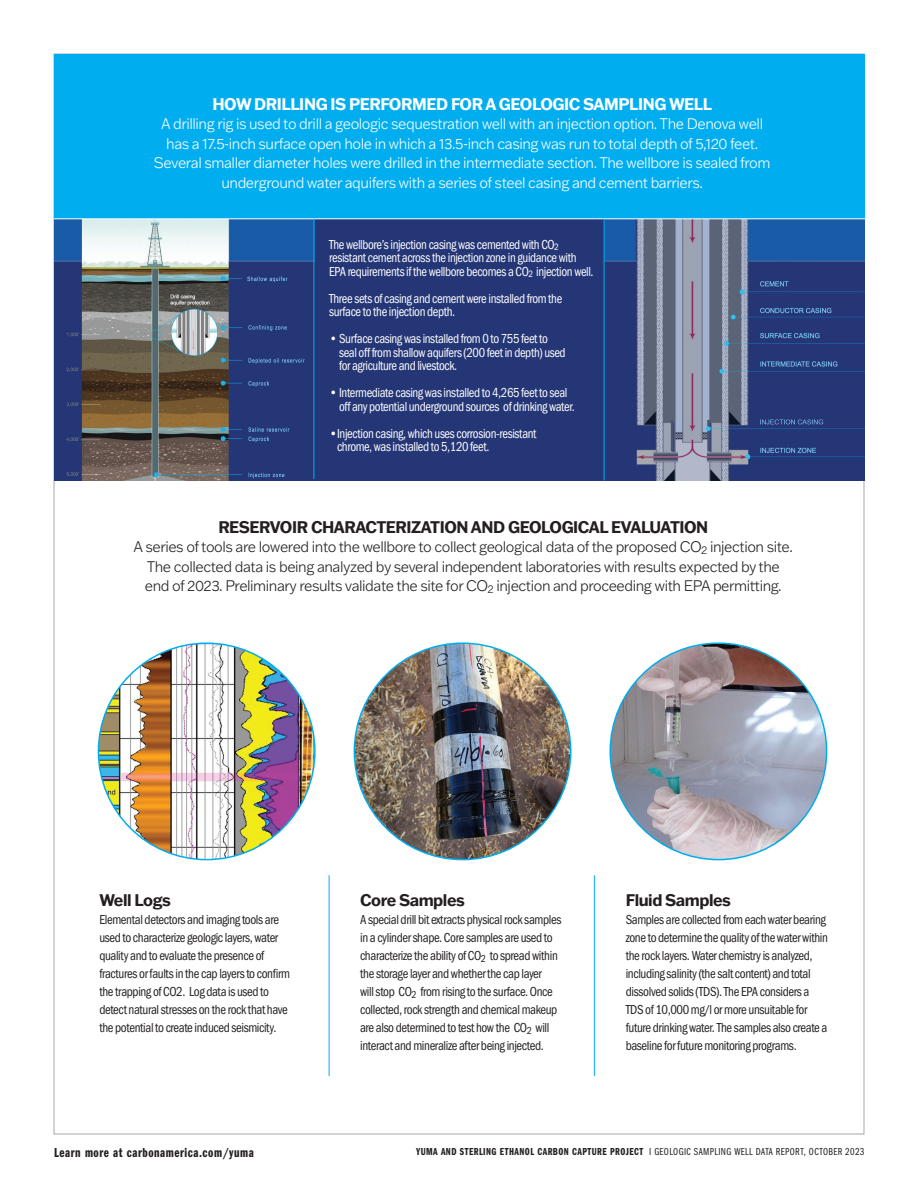
<style>
.page{position:relative;width:918px;height:1188px;background:#fff}
.page>*{position:absolute;margin:0;border:0;box-sizing:border-box;transform-origin:0 0}
.t1{font:700 16.5px "Franklin Gothic ATF";letter-spacing:-.03em;color:#231f20;scale:.96 1}
.t2{font:700 16.5px "Franklin Gothic ATF";letter-spacing:-.03em;color:#fff;scale:.96 1}
.t3{font:300 15px/19.5px "Franklin Gothic ATF";letter-spacing:-.03em;color:#fff;text-align:center;scale:.96 1}
.t4{font:300 15px/19.5px "Franklin Gothic ATF";letter-spacing:-.03em;color:#231f20;text-align:center;scale:.96 1}
.t5{font:13.5px/18px "Franklin Gothic URW Cond";letter-spacing:-.03em;color:#231f20;scale:.95 1}
.t6{font:13.5px/13.5px "Franklin Gothic URW Cond";letter-spacing:-.03em;color:#fff;scale:.94 1}
.t7{font:13.5px "Franklin Gothic URW Com Dem";letter-spacing:.04em;color:#231f20}
.t8{font:10.5px "Franklin Gothic URW Com Boo";letter-spacing:.04em;color:#231f20}
.s1{font-size:9.6px}
.s2{font-family:"Franklin Gothic URW Com Dem"}
</style>
<div class="page">
<div style="left:54px;top:54px;width:810px;height:427px;background:#00aeef"></div>
<div style="left:314px;top:219px;width:290px;height:262px;background:#253676"></div>
<hr style="left:329px;top:875px;width:1px;height:201px;background:#00aeef">
<hr style="left:594px;top:875px;width:1px;height:201px;background:#00aeef">
<img style="left:605px;top:219px;width:259px;height:262px">
<img style="left:54px;top:219px;width:260px;height:262px">
<hr style="left:54px;top:218px;width:814px;height:1px;background:#fff">
<hr style="left:314px;top:219px;width:1px;height:260px;background:#00aeef">
<img style="left:98px;top:643px;width:217px;height:217px;border-radius:108px">
<img style="left:354px;top:643px;width:217px;height:217px;border-radius:108px">
<img style="left:610px;top:643px;width:216px;height:217px;border-radius:107px">
<p class="t2" style="left:212px;top:93px;width:522px">HOW DRILLING IS PERFORMED FOR A GEOLOGIC SAMPLING WELL</p>
<p class="t3" style="left:154px;top:114px;width:644px">A drilling rig is used to drill a geologic sequestration well with an injection option. The Denova well has a 17.5-inch surface open hole in which a 13.5-inch casing was run to total depth of 5,120 feet.<br>Several smaller diameter holes were drilled in the intermediate section. The wellbore is sealed from underground water aquifers with a series of steel casing and cement barriers.</p>
<p class="t6" style="left:329px;top:237px;width:283px">The wellbore’s injection casing was cemented with CO<span class="s1">2 </span>resistant cement across the injection zone in guidance with<br>EPA requirements if the wellbore becomes a CO<span class="s1">2</span> injection well.</p>
<p class="t6" style="left:329px;top:291px;width:250px">Three sets of casing and cement were installed from the surface to the injection depth.</p>
<p class="t6" style="left:339px;top:331px;width:243px;text-indent:-10px">• Surface casing was installed from 0 to 755 feet to seal off from shallow aquifers (200 feet in depth) used for agriculture and livestock.</p>
<p class="t6" style="left:339px;top:385px;width:252px;text-indent:-10px">• Intermediate casing was installed to 4,265 feet to seal off any potential underground sources of drinking water.</p>
<p class="t6" style="left:337px;top:426px;width:214px;text-indent:-8px">•Injection casing, which uses corrosion-resistant chrome, was installed to 5,120 feet.</p>
<p class="t1" style="left:218px;top:516px;width:512px">RESERVOIR CHARACTERIZATION AND GEOLOGICAL EVALUATION</p>
<p class="t4" style="left:134px;top:537px;width:688px">A series of tools are lowered into the wellbore to collect geological data of the proposed CO<sub>2</sub> injection site.<br>The collected data is being analyzed by several independent laboratories with results expected by the end of 2023. Preliminary results validate the site for CO<sub>2</sub> injection and proceeding with EPA permitting.</p>
<p class="t1" style="left:99px;top:889px;width:76px">Well Logs</p>
<p class="t5" style="left:99px;top:910px;width:202px">Elemental detectors and imaging tools are used to characterize geologic layers, water quality and to evaluate the presence of fractures or faults in the cap layers to confirm the trapping of CO2. Log data is used to detect natural stresses on the rock that have the potential to create induced seismicity.</p>
<p class="t1" style="left:360px;top:889px;width:111px">Core Samples</p>
<p class="t5" style="left:360px;top:910px;width:213px">A special drill bit extracts physical rock samples in a cylinder shape. Core samples are used to characterize the ability of CO<sub>2</sub> to spread within the storage layer and whether the cap layer<br>will stop CO<sub>2</sub> from rising to the surface. Once collected, rock strength and chemical makeup are also determined to test how the CO<sub>2</sub> will interact and mineralize after being injected.</p>
<p class="t1" style="left:626px;top:889px;width:111px">Fluid Samples</p>
<p class="t5" style="left:626px;top:910px;width:215px">Samples are collected from each water bearing zone to determine the quality of the water within the rock layers. Water chemistry is analyzed, including salinity (the salt content) and total dissolved solids (TDS). The EPA considers a TDS of 10,000 mg/l or more unsuitable for future drinking water. The samples also create a baseline for future monitoring programs.</p>
<p class="t7" style="left:54px;top:1143px;width:201px">Learn more at carbonamerica.com/yuma</p>
<p class="t8" style="left:416px;top:1145px;width:450px"><span class="s2">YUMA AND STERLING ETHANOL CARBON CAPTURE PROJECT</span> I GEOLOGIC SAMPLING WELL DATA REPORT, OCTOBER 2023</p>
</div>
